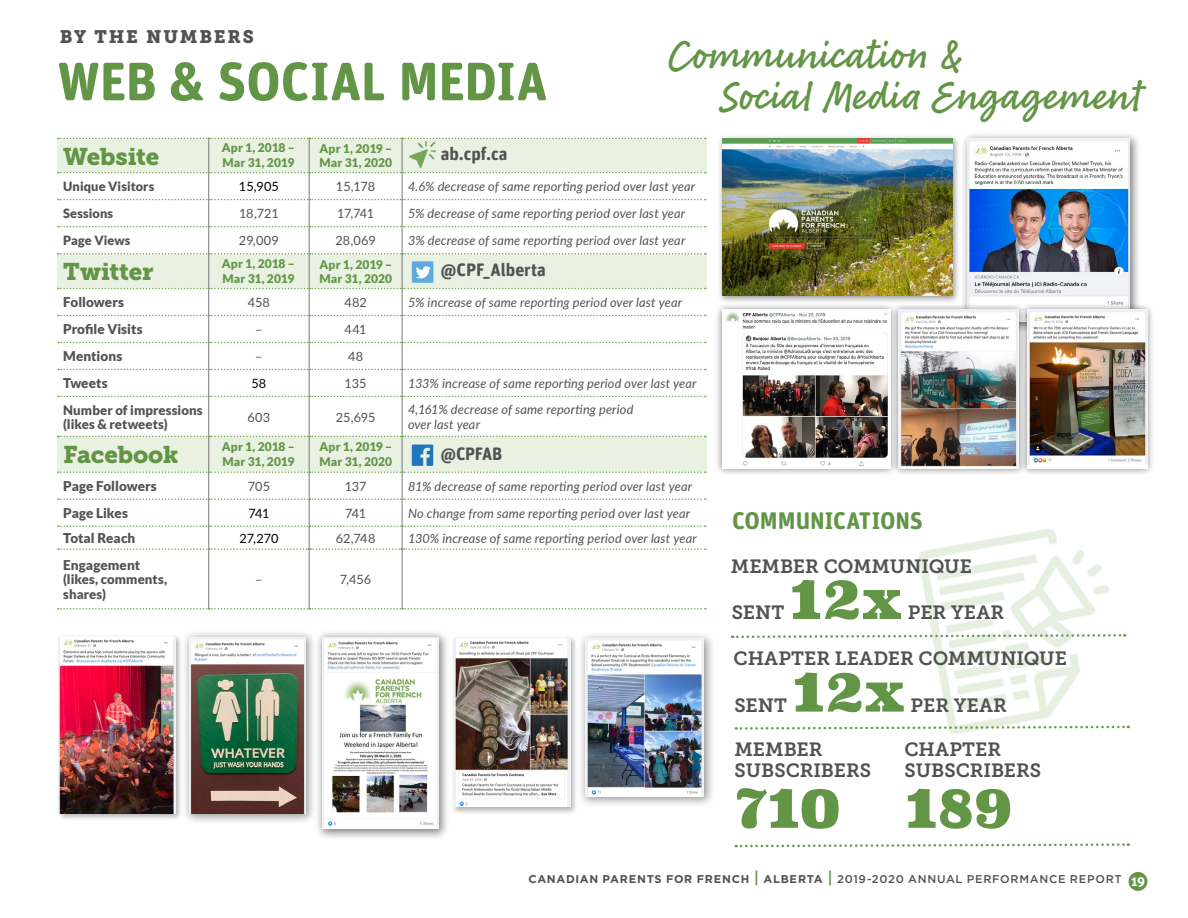
<style>
.page{position:relative;width:1188px;height:918px;background:#fff}
.page>*{position:absolute;margin:0;border:0;box-sizing:border-box;transform-origin:0 0}
.t1{font:900 57px "Superclarendon";letter-spacing:-.025em;color:#629545}
.t2{font:700 54px "Unit Rounded Pro";letter-spacing:-.01em;color:#629545}
.t3{font:45px/40.8px "Bakeshop";letter-spacing:.035em;color:#629545}
.t4{font:24px "Museo Slab 900";letter-spacing:-.01em;color:#629545}
.t5{font:700 24px "Unit Rounded Pro";letter-spacing:-.005em;color:#629545}
.t6{font:19.05px/20.4px "Museo Slab 700";color:#515251}
.t7{font:700 18px "Unit Rounded Pro";letter-spacing:-.005em;color:#515251}
.t8{font:18px "Museo Slab 900";letter-spacing:.1em;color:#515251}
.t9{font:900 13.5px "Lato";letter-spacing:.005em;color:#515251}
.t10{font:900 13.2px/14.2px "Lato";letter-spacing:.01em;color:#515251}
.t11{font:italic 12.75px/15px "Lato";letter-spacing:.01em;color:#515251}
.t12{font:12.75px "Lato";letter-spacing:-.005em;color:#515251}
.t13{font:900 12.75px "Lato";letter-spacing:.005em;color:#515251}
.t14{font:12.75px "Lato";letter-spacing:-.005em;color:#000}
.t15{font:900 12px/14.4px "Lato";letter-spacing:.01em;color:#629545}
.t16{font:500 11.25px "Gotham";letter-spacing:.06em;color:#515251}
.s1{font-weight:700}
.s2{font-family:"Unit Rounded Pro";font-weight:900;font-size:16.5px;color:#629545}
.s3{font-family:"Unit Rounded Pro";font-weight:700;font-size:13.5px;color:#fff}
</style>
<div class="page">
<div style="left:1129px;top:872px;width:19px;height:19px;background:#629545;border-radius:50%"></div>
<hr style="left:208px;top:397px;width:1px;height:39px;background:#787878">
<hr style="left:309px;top:397px;width:1px;height:39px;background:#787878">
<hr style="left:402px;top:397px;width:1px;height:39px;background:#787878">
<hr style="left:208px;top:550px;width:1px;height:58px;background:#787878">
<svg style="left:58px;top:608px;width:648px;height:2px"></svg>
<hr style="left:309px;top:549px;width:1px;height:59px;background:#787878">
<hr style="left:402px;top:549px;width:1px;height:59px;background:#787878">
<svg style="left:57px;top:436px;width:650px;height:114px"></svg>
<svg style="left:57px;top:138px;width:650px;height:259px"></svg>
<img style="left:401px;top:137px;width:42px;height:38px">
<img style="left:918px;top:529px;width:212px;height:205px">
<div style="left:57px;top:634px;width:126px;height:187px;background:#000;opacity:.3"></div>
<img style="left:59px;top:636px;width:116px;height:177px">
<div style="left:182px;top:630px;width:135px;height:195px;background:#000;opacity:.4"></div>
<img style="left:189px;top:637px;width:116px;height:176px">
<div style="left:717px;top:134px;width:244px;height:170px;background:#000;opacity:.4"></div>
<img style="left:722px;top:139px;width:231px;height:157px">
<div style="left:960px;top:131px;width:182px;height:203px;background:#000;opacity:.5"></div>
<img style="left:968px;top:139px;width:162px;height:163px">
<svg style="left:732px;top:633px;width:393px;height:6px"></svg>
<svg style="left:736px;top:724px;width:393px;height:7px"></svg>
<svg style="left:736px;top:843px;width:393px;height:5px"></svg>
<div style="left:315px;top:630px;width:135px;height:210px;background:#000;opacity:.5"></div>
<img style="left:322px;top:637px;width:117px;height:190px">
<div style="left:714px;top:302px;width:184px;height:174px;background:#000;opacity:.5"></div>
<img style="left:722px;top:310px;width:168px;height:158px">
<div style="left:891px;top:302px;width:136px;height:174px;background:#000;opacity:.5"></div>
<img style="left:898px;top:310px;width:121px;height:158px">
<div style="left:1019px;top:302px;width:136px;height:174px;background:#000;opacity:.5"></div>
<svg style="left:1027px;top:310px;width:121px;height:158px"></svg>
<img style="left:1027px;top:310px;width:120px;height:154px">
<div style="left:452px;top:635px;width:126px;height:180px;background:#000;opacity:.3"></div>
<img style="left:454px;top:637px;width:116px;height:170px">
<div style="left:578px;top:631px;width:138px;height:177px;background:#000;opacity:.4"></div>
<img style="left:586px;top:639px;width:117px;height:157px">
<h3 class="t8" style="left:60px;top:26px;width:195px">BY THE NUMBERS</h3>
<h2 class="t2" style="left:57px;top:43px;width:492px">WEB &amp; SOCIAL MEDIA</h2>
<h3 class="t3" style="left:718px;top:36px;width:425px;text-indent:-50px">Communication &amp;<br>Social Media Engagement</h3>
<p class="t15" style="left:222px;top:140px;width:74px">Apr 1, 2018 –<br>Mar 31, 2019</p>
<p class="t15" style="left:320px;top:141px;width:74px">Apr 1, 2019 –<br>Mar 31, 2020</p>
<h3 class="t7" style="left:441px;top:141px;width:68px">ab.cpf.ca</h3>
<h3 class="t4" style="left:63px;top:142px;width:98px">Website</h3>
<p class="t13" style="left:63px;top:179px;width:93px">Unique Visitors</p>
<p class="t14" style="left:239px;top:177px;width:42px">15,905</p>
<p class="t12" style="left:336px;top:177px;width:41px">15,178</p>
<p class="t11" style="left:408px;top:179px;width:289px">4.6% decrease of same reporting period over last year</p>
<p class="t13" style="left:63px;top:206px;width:52px">Sessions</p>
<p class="t12" style="left:239px;top:204px;width:41px">18,721</p>
<p class="t12" style="left:337px;top:204px;width:39px">17,741</p>
<p class="t11" style="left:408px;top:206px;width:279px">5% decrease of same reporting period over last year</p>
<p class="t13" style="left:63px;top:233px;width:69px">Page Views</p>
<p class="t12" style="left:239px;top:232px;width:42px">29,009</p>
<p class="t12" style="left:335px;top:232px;width:42px">28,069</p>
<p class="t11" style="left:408px;top:233px;width:279px">3% decrease of same reporting period over last year</p>
<h3 class="t4" style="left:63px;top:258px;width:92px">Twitter</h3>
<p class="t9" style="left:63px;top:295px;width:62px">Followers</p>
<p class="t12" style="left:248px;top:293px;width:24px">458</p>
<p class="t12" style="left:344px;top:293px;width:24px">482</p>
<p class="t11" style="left:408px;top:294px;width:276px">5% increase of same reporting period over last year</p>
<p class="t9" style="left:63px;top:322px;width:81px">Profile Visits</p>
<p class="t12" style="left:255px;top:320px;width:9px">–</p>
<p class="t12" style="left:345px;top:320px;width:24px">441</p>
<p class="t9" style="left:63px;top:349px;width:61px">Mentions</p>
<p class="t12" style="left:255px;top:347px;width:9px">–</p>
<p class="t12" style="left:348px;top:347px;width:17px">48</p>
<p class="t9" style="left:63px;top:376px;width:46px">Tweets</p>
<p class="t14" style="left:252px;top:374px;width:16px">58</p>
<p class="t12" style="left:345px;top:374px;width:23px">135</p>
<p class="t11" style="left:408px;top:375px;width:290px">133% increase of same reporting period over last year</p>
<p class="t10" style="left:63px;top:402px;width:141px">Number of impressions (likes &amp; retweets)</p>
<p class="t12" style="left:248px;top:408px;width:24px">603</p>
<p class="t12" style="left:336px;top:408px;width:41px">25,695</p>
<p class="t11" style="left:408px;top:401px;width:227px">4,161% decrease of same reporting period over last year</p>
<h3 class="t4" style="left:63px;top:441px;width:117px">Facebook</h3>
<p class="t9" style="left:63px;top:478px;width:95px">Page Followers</p>
<p class="t12" style="left:248px;top:477px;width:24px">705</p>
<p class="t12" style="left:345px;top:477px;width:23px">137</p>
<p class="t11" style="left:408px;top:478px;width:286px">81% decrease of same reporting period over last year</p>
<p class="t9" style="left:63px;top:505px;width:66px">Page Likes</p>
<p class="t14" style="left:248px;top:504px;width:22px">741</p>
<p class="t12" style="left:345px;top:504px;width:22px">741</p>
<p class="t11" style="left:408px;top:505px;width:284px">No change from same reporting period over last year</p>
<p class="t9" style="left:63px;top:530px;width:74px">Total Reach</p>
<p class="t14" style="left:239px;top:529px;width:40px">27,270</p>
<p class="t12" style="left:336px;top:529px;width:41px">62,748</p>
<p class="t11" style="left:408px;top:530px;width:290px">130% increase of same reporting period over last year</p>
<p class="t9" style="left:63px;top:557px;width:79px">Engagement</p>
<p class="t10" style="left:63px;top:572px;width:106px">(likes, comments, shares)</p>
<p class="t12" style="left:255px;top:570px;width:9px">–</p>
<p class="t12" style="left:340px;top:570px;width:33px">7,456</p>
<p class="t15" style="left:222px;top:257px;width:74px">Apr 1, 2018 –<br>Mar 31, 2019</p>
<p class="t15" style="left:320px;top:257px;width:74px">Apr 1, 2019 –<br>Mar 31, 2020</p>
<h3 class="t7" style="left:441px;top:257px;width:107px">@CPF_Alberta</h3>
<p class="t15" style="left:222px;top:439px;width:74px">Apr 1, 2018 –<br>Mar 31, 2019</p>
<p class="t15" style="left:320px;top:440px;width:74px">Apr 1, 2019 –<br>Mar 31, 2020</p>
<h3 class="t7" style="left:441px;top:441px;width:63px">@CPFAB</h3>
<h3 class="t5" style="left:732px;top:503px;width:192px">COMMUNICATIONS</h3>
<h3 class="t6" style="left:731px;top:556px;width:243px">MEMBER COMMUNIQUE</h3>
<h3 class="t6" style="left:732px;top:602px;width:54px">SENT</h3>
<h1 class="t1" style="left:789px;top:559px;width:115px">12x</h1>
<h3 class="t6" style="left:908px;top:602px;width:98px">PER YEAR</h3>
<h3 class="t6" style="left:734px;top:649px;width:335px">CHAPTER LEADER COMMUNIQUE</h3>
<h3 class="t6" style="left:734px;top:695px;width:54px">SENT</h3>
<h1 class="t1" style="left:792px;top:652px;width:115px">12x</h1>
<h3 class="t6" style="left:911px;top:695px;width:98px">PER YEAR</h3>
<h3 class="t6" style="left:734px;top:740px;width:138px">MEMBER<br>SUBSCRIBERS</h3>
<h3 class="t6" style="left:905px;top:740px;width:138px">CHAPTER<br>SUBSCRIBERS</h3>
<h1 class="t1" style="left:734px;top:768px;width:280px">710 189</h1>
<p class="t16" style="left:528px;top:872px;width:618px"><span class="s1">CANADIAN PARENTS FOR FRENCH</span> <span class="s2">|</span> <span class="s1">ALBERTA</span> <span class="s2">|</span> 2019-2020 ANNUAL PERFORMANCE REPORT <span class="s3">19</span></p>
</div>
